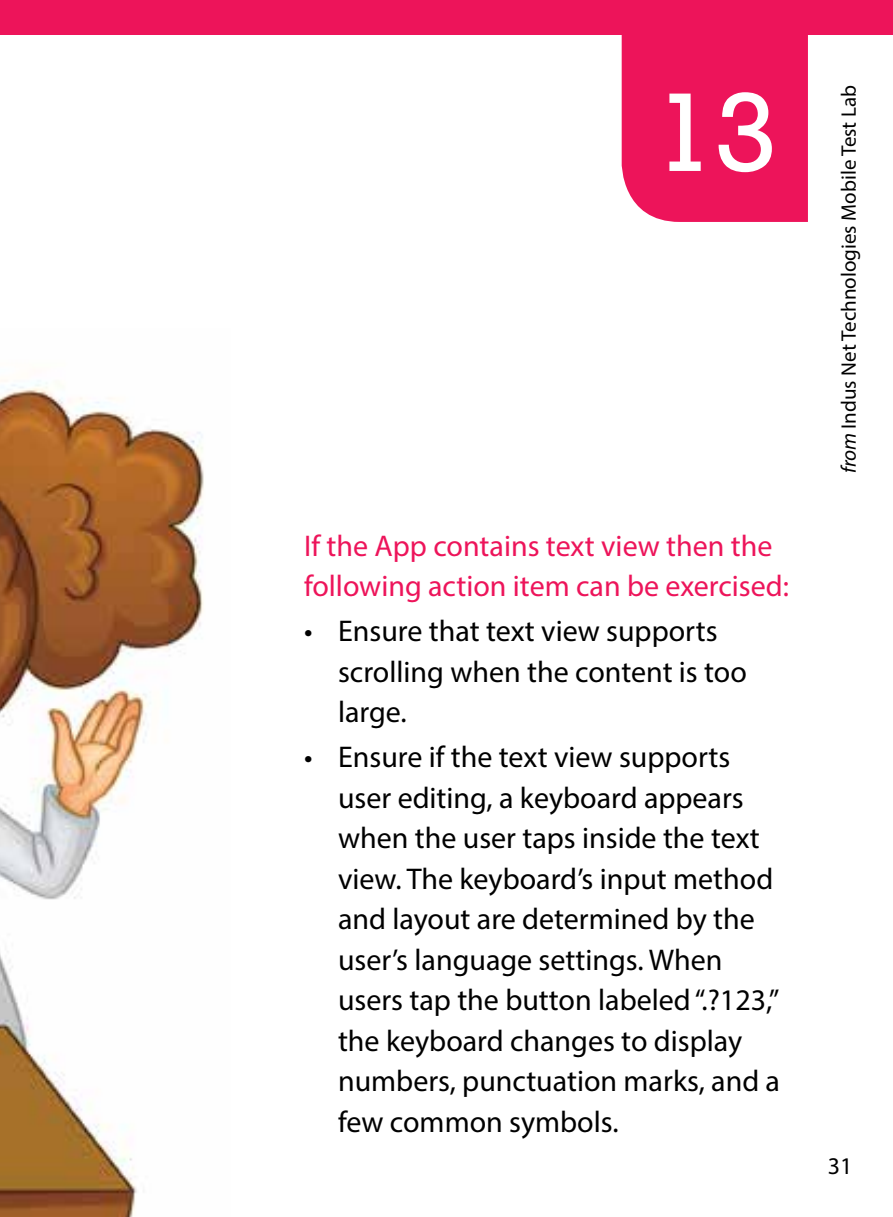
<style>
.page{position:relative;width:893px;height:1217px;background:#fff}
.page>*{position:absolute;margin:0;border:0;box-sizing:border-box;transform-origin:0 0}
.t1{font:114px "Rockwell";color:#fff}
.t2{font:30px/40.5px "Myriad Pro";color:#000}
.t3{font:30px/40.5px "Myriad Pro";color:#ed145a}
.t4{font:24px "Myriad Pro";color:#000}
.t5{font:21px "Myriad Pro";color:#000}
.s1{font-style:italic}
</style>
<div class="page">
<img style="left:0;top:380px;width:204px;height:836px">
<div style="left:622px;top:34px;width:186px;height:188px;background:#ed145a"></div>
<div style="left:0;top:0;width:893px;height:34px;background:#ed145a"></div>
<h1 class="t1" style="left:653px;top:67px;width:125px">13</h1>
<p class="t5" style="left:836px;top:473px;width:389px;rotate:-90deg"><span class="s1">from</span> Indus Net Technologies Mobile Test Lab</p>
<p class="t3" style="left:304px;top:525px;width:486px">If the App contains text view then the following action item can be exercised:</p>
<p class="t2" style="left:338px;top:610px;width:410px;text-indent:-34px">• Ensure that text view supports scrolling when the content is too large.</p>
<p class="t2" style="left:338px;top:736px;width:443px;text-indent:-34px">• Ensure if the text view supports user editing, a keyboard appears when the user taps inside the text view. The keyboard’s input method and layout are determined by the user’s language settings. When users tap the button labeled “.?123,” the keyboard changes to display numbers, punctuation marks, and a few common symbols.</p>
<p class="t4" style="left:828px;top:1151px;width:26px">31</p>
</div>
